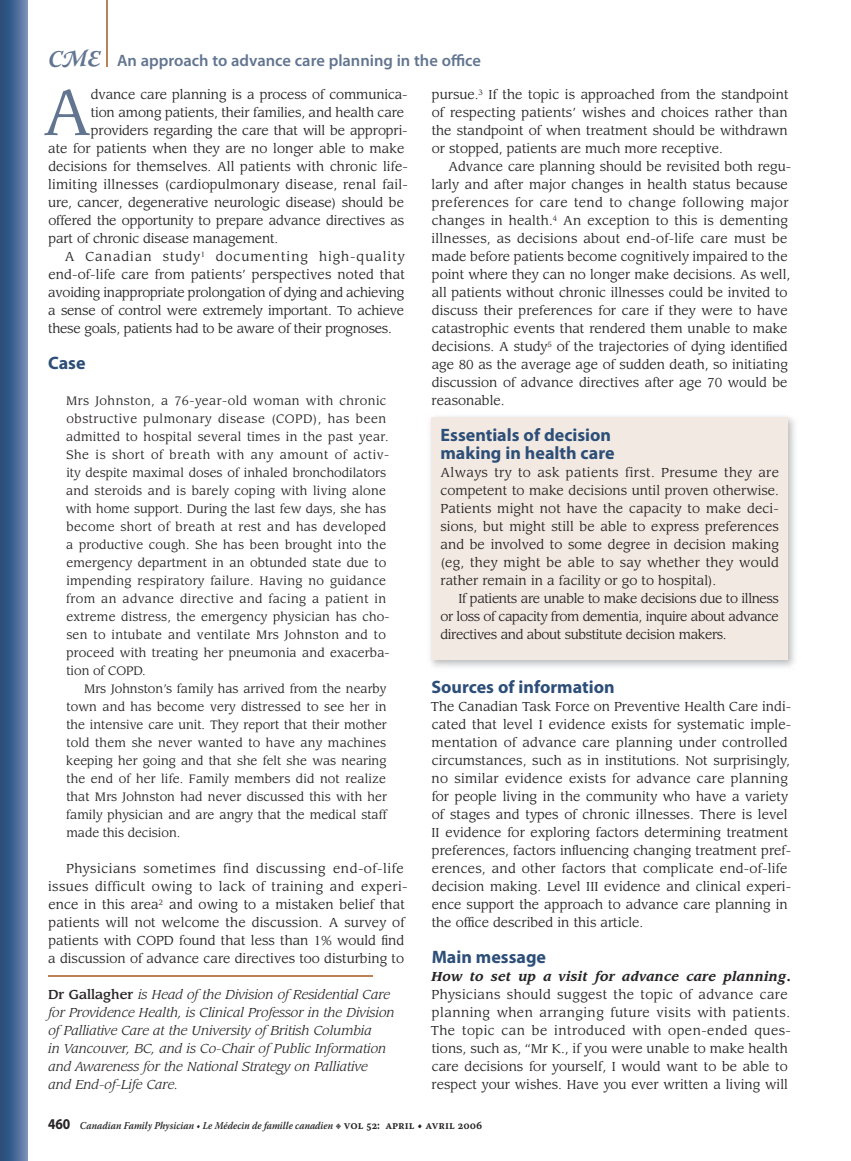
<style>
.page{position:relative;width:851px;height:1161px;background:#fff}
.page>*{position:absolute;margin:0;border:0;box-sizing:border-box;transform-origin:0 0}
.t1{font:63.6px "Leawood";color:#627590}
.t2{font:700 18px/18px "Myriad Pro";color:#2c4e78}
.t3{font:600 16.5px "Myriad Pro";color:#627590}
.t4{font:12.75px/18px "Leawood";color:#272425}
.t5{font:12.75px/18px "Leawood";letter-spacing:.03em;color:#272425}
.t6{font:italic 12.75px/18px "Leawood";color:#272425}
.t7{font:12.75px "Leawood";letter-spacing:-.02em;color:#272425}
.t8{font:12.75px "Leawood";letter-spacing:.075em;color:#272425}
.t9{font:12px/18px "Leawood";letter-spacing:.015em;color:#272425}
.t10{font:italic 600 10.5px "Warnock Pro";color:#272425;scale:.9 1}
.s1{font-family:"Warnock Pro";font-weight:700;font-style:italic;font-size:22.5px}
.s2{font-weight:700;font-style:italic}
.s3{font-weight:700}
.s4{font-weight:500;font-style:normal}
.s5{font-family:"Myriad Pro";font-weight:700;font-style:normal;font-size:15px}
.s6{font-family:"Warnock Pro Capt";font-weight:400;font-style:normal;font-size:12px}
.s7{font-family:"Warnock Pro Semibold Capt";font-weight:400;font-style:normal;font-size:12px}
</style>
<div class="page">
<svg style="left:0;top:0;width:27px;height:1161px;background:#456793"></svg>
<hr style="left:106px;top:0;width:2px;height:67px;background:#b98257">
<hr style="left:48px;top:975px;width:324px;height:1px;background:#b98257">
<div style="left:431px;top:417px;width:357px;height:243px;background:#f2eae2"></div>
<p class="t3" style="left:48px;top:51px;width:434px"><span class="s1">CME</span> An approach to advance care planning in the office</p>
<h1 class="t1" style="left:43px;top:74px;width:50px">A</h1>
<p class="t4" style="left:91px;top:86px;width:318px">dvance care planning is a process of communica-</p>
<p class="t4" style="left:431px;top:86px;width:358px;text-align:justify">pursue.<sup>3</sup> If the topic is approached from the standpoint of respecting patients’ wishes and choices rather than the standpoint of when treatment should be withdrawn or stopped, patients are much more receptive.</p>
<p class="t4" style="left:431px;top:158px;width:361px;text-indent:17px">Advance care planning should be revisited both regu&shy;larly and after major changes in health status because preferences for care tend to change following major changes in health.<sup>4</sup> An exception to this is dementing illnesses, as decisions about end-of-life care must be made before patients become cognitively impaired to the point where they can no longer make decisions. As well, all patients without chronic illnesses could be invited to discuss their preferences for care if they were to have catastrophic events that rendered them unable to make decisions. A study<sup>5</sup> of the trajectories of dying identified age 80 as the average age of sudden death, so initiating discussion of advance directives after age 70 would be reasonable.</p>
<p class="t4" style="left:91px;top:104px;width:315px">tion among patients, their families, and health care</p>
<p class="t4" style="left:91px;top:122px;width:318px">providers regarding the care that will be appropri-</p>
<p class="t4" style="left:48px;top:140px;width:357px">ate for patients when they are no longer able to make</p>
<p class="t4" style="left:48px;top:158px;width:361px">decisions for themselves. All patients with chronic life-</p>
<p class="t4" style="left:48px;top:176px;width:361px">limiting illnesses (cardiopulmonary disease, renal fail-</p>
<p class="t4" style="left:48px;top:194px;width:357px">ure, cancer, degenerative neurologic disease) should be</p>
<p class="t4" style="left:48px;top:212px;width:357px">offered the opportunity to prepare advance directives as</p>
<p class="t4" style="left:48px;top:230px;width:231px">part of chronic disease management.</p>
<p class="t8" style="left:65px;top:249px;width:341px">A Canadian study<sup>1</sup> documenting high-quality</p>
<p class="t4" style="left:48px;top:266px;width:358px">end-of-life care from patients’ perspectives noted that</p>
<p class="t7" style="left:48px;top:285px;width:358px">avoiding inappropriate prolongation of dying and achieving</p>
<p class="t4" style="left:48px;top:302px;width:357px">a sense of control were extremely important. To achieve</p>
<p class="t7" style="left:48px;top:321px;width:345px">these goals, patients had to be aware of their prognoses.</p>
<h2 class="t2" style="left:48px;top:354px;width:39px">Case</h2>
<p class="t9" style="left:66px;top:392px;width:325px">Mrs Johnston, a 76-year-old woman with chronic obstructive pulmonary disease (COPD), has been admitted to hospital several times in the past year.<br>She is short of breath with any amount of activ&shy;ity despite maximal doses of inhaled bronchodilators and steroids and is barely coping with living alone with home support. During the last few days, she has become short of breath at rest and has developed a productive cough. She has been brought into the emergency department in an obtunded state due to impending respiratory failure. Having no guidance from an advance directive and facing a patient in extreme distress, the emergency physician has cho&shy;sen to intubate and ventilate Mrs Johnston and to proceed with treating her pneumonia and exacerba&shy;tion of COPD.</p>
<p class="t9" style="left:66px;top:680px;width:322px;text-align:justify;text-indent:18px">Mrs Johnston’s family has arrived from the nearby town and has become very distressed to see her in the intensive care unit. They report that their mother told them she never wanted to have any machines keeping her going and that she felt she was nearing the end of her life. Family members did not realize that Mrs Johnston had never discussed this with her family physician and are angry that the medical staff made this decision.</p>
<p class="t4" style="left:48px;top:860px;width:361px;text-indent:18px">Physicians sometimes find discussing end-of-life issues difficult owing to lack of training and experi&shy;ence in this area<sup>2</sup> and owing to a mistaken belief that patients will not welcome the discussion. A survey of patients with COPD found that less than 1% would find a discussion of advance care directives too disturbing to</p>
<h2 class="t2" style="left:440px;top:426px;width:175px">Essentials of decision making in health care</h2>
<p class="t4" style="left:440px;top:464px;width:340px;text-align:justify">Always try to ask patients first. Presume they are competent to make decisions until proven otherwise.<br>Patients might not have the capacity to make deci&shy;sions, but might still be able to express preferences and be involved to some degree in decision making (eg, they might be able to say whether they would rather remain in a facility or go to hospital).</p>
<p class="t4" style="left:440px;top:590px;width:340px;text-align:justify;text-indent:18px">If patients are unable to make decisions due to illness or loss of capacity from dementia, inquire about advance directives and about substitute decision makers.</p>
<h2 class="t2" style="left:431px;top:678px;width:185px">Sources of information</h2>
<p class="t4" style="left:431px;top:698px;width:362px">The Canadian Task Force on Preventive Health Care indi&shy;cated that level I evidence exists for systematic imple&shy;mentation of advance care planning under controlled circumstances, such as in institutions. Not surprisingly, no similar evidence exists for advance care planning for people living in the community who have a variety of stages and types of chronic illnesses. There is level II evidence for exploring factors determining treatment preferences, factors influencing changing treatment pref&shy;erences, and other factors that complicate end-of-life decision making. Level III evidence and clinical experi&shy;ence support the approach to advance care planning in the office described in this article.</p>
<h2 class="t2" style="left:431px;top:948px;width:116px">Main message</h2>
<p class="t5" style="left:431px;top:968px;width:362px"><span class="s2">How to set up a visit for advance care planning</span><span class="s3">.<br></span>Physicians should suggest the topic of advance care planning when arranging future visits with patients.<br>The topic can be introduced with open-ended ques&shy;tions, such as, “Mr K., if you were unable to make health care decisions for yourself, I would want to be able to respect your wishes. Have you ever written a living will</p>
<p class="t6" style="left:48px;top:986px;width:348px"><span class="s4">Dr Gallagher</span> is Head of the Division of Residential Care for Providence Health, is Clinical Professor in the Division of Palliative Care at the University of British Columbia<br>in Vancouver, BC, and is Co-Chair of Public Information and Awareness for the National Strategy on Palliative<br>and End-of-Life Care.</p>
<p class="t10" style="left:48px;top:1119px;width:484px"><span class="s5">460</span> Canadian Family Physician • Le Médecin de famille canadien <span class="s6">d</span> <span class="s7">VOL 52: APRIL • AVRIL 2006</span></p>
</div>
